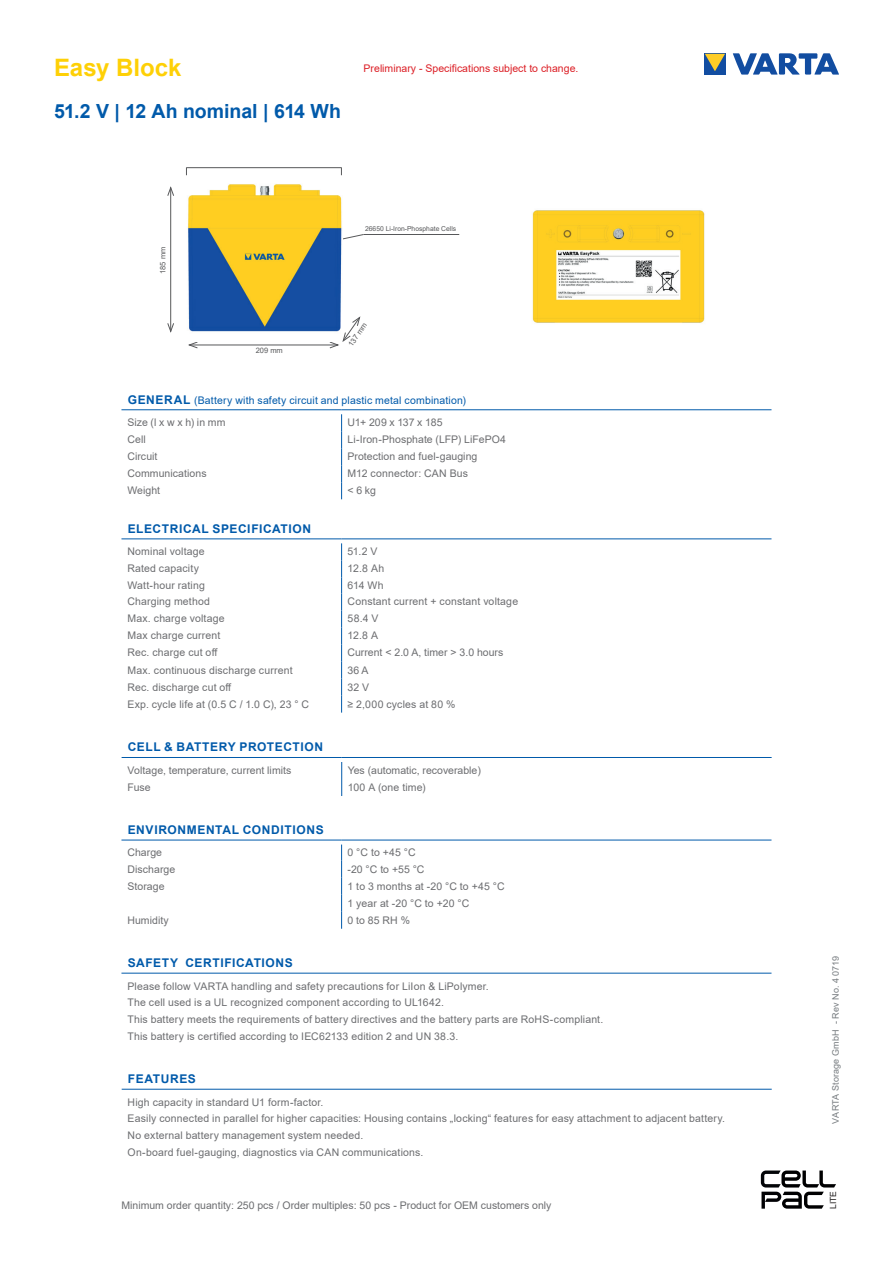
<style>
.page{position:relative;width:893px;height:1263px;background:#fff}
.page>*{position:absolute;margin:0;border:0;box-sizing:border-box;transform-origin:0 0}
.t1{font:700 24px "Arial";color:#fed006}
.t2{font:700 19.5px "Arial";color:#015aaa}
.t3{font:700 12px "Arial";letter-spacing:.05em;color:#015aaa}
.t4{font:10.5px/16.6px "Arial";letter-spacing:.015em;color:#6c6d70}
.t5{font:10.5px/22.4px "Arial";letter-spacing:.015em;color:#015aaa}
.t6{font:10.5px "Arial";color:#dc1f26}
.t7{font:10.5px "Arial";letter-spacing:-.01em;color:#6c6d70}
.t8{font:9px "Arial";letter-spacing:.02em;color:#767b7f}
.t9{font:8.55px "Arial";color:#231f20}
.t10{font:7.5px "Arial";color:#57585a}
.t11{font:6.75px "Arial";color:#57585a}
.s1{font-weight:700;font-size:12px}
.s2{color:#6c6d70}
</style>
<div class="page">
<hr style="left:122px;top:1089px;width:650px;height:1px;background:#015aaa">
<div style="left:704px;top:53px;width:22px;height:22px;background:#124da1"></div>
<svg style="left:705px;top:54px;width:20px;height:17px"></svg>
<svg style="left:733px;top:53px;width:106px;height:22px"></svg>
<hr style="left:121px;top:409px;width:221px;height:1px;background:#015aaa">
<hr style="left:342px;top:409px;width:429px;height:1px;background:#015aaa">
<svg style="left:341px;top:414px;width:1px;height:85px"></svg>
<hr style="left:122px;top:757px;width:220px;height:1px;background:#015aaa">
<hr style="left:342px;top:757px;width:430px;height:1px;background:#015aaa">
<svg style="left:341px;top:762px;width:1px;height:34px"></svg>
<hr style="left:121px;top:840px;width:221px;height:1px;background:#015aaa">
<hr style="left:342px;top:840px;width:429px;height:1px;background:#015aaa">
<svg style="left:341px;top:844px;width:1px;height:85px"></svg>
<hr style="left:121px;top:538px;width:221px;height:1px;background:#015aaa">
<hr style="left:342px;top:538px;width:429px;height:1px;background:#015aaa">
<svg style="left:341px;top:543px;width:1px;height:170px"></svg>
<hr style="left:121px;top:973px;width:650px;height:1px;background:#015aaa">
<img style="left:532px;top:210px;width:173px;height:113px">
<svg style="left:761px;top:1170px;width:75px;height:39px"></svg>
<hr style="left:186px;top:167px;width:155px;height:1px;background:#57585a">
<hr style="left:170px;top:188px;width:1px;height:143px;background:#57585a">
<svg style="left:167px;top:187px;width:7px;height:9px"></svg>
<svg style="left:167px;top:323px;width:7px;height:9px"></svg>
<hr style="left:189px;top:345px;width:149px;height:1px;background:#57585a">
<svg style="left:188px;top:342px;width:10px;height:6px"></svg>
<hr style="left:364px;top:234px;width:95px;height:1px;background:#57585a">
<svg style="left:343px;top:234px;width:21px;height:6px"></svg>
<img style="left:186px;top:169px;width:156px;height:163px">
<svg style="left:329px;top:317px;width:31px;height:31px"></svg>
<h1 class="t1" style="left:54px;top:50px;width:129px">Easy Block</h1>
<h2 class="t2" style="left:54px;top:97px;width:288px">51.2 V | 12 Ah nominal | 614 Wh</h2>
<p class="t6" style="left:364px;top:61px;width:216px">Preliminary - Specifications subject to change.</p>
<p class="t10" style="left:158px;top:274px;width:29px;rotate:-90deg">185 mm</p>
<p class="t10" style="left:256px;top:345px;width:29px">209 mm</p>
<p class="t11" style="left:365px;top:224px;width:93px">26650 Li-Iron-Phosphate Cells</p>
<p class="t10" style="left:346px;top:342px;width:29px;rotate:-55deg">137 mm</p>
<p class="t5" style="left:127px;top:389px;width:340px"><span class="s1">GENERAL</span> (Battery with safety circuit and plastic metal combination)<br><span class="s2">Size (l x w x h) in mm</span></p>
<p class="t7" style="left:348px;top:415px;width:97px">U1+ 209 x 137 x 185</p>
<p class="t4" style="left:127px;top:431px;width:20px">Cell</p>
<p class="t4" style="left:348px;top:431px;width:160px">Li-Iron-Phosphate (LFP) LiFePO4</p>
<p class="t4" style="left:127px;top:448px;width:32px">Circuit</p>
<p class="t4" style="left:348px;top:448px;width:131px">Protection and fuel-gauging</p>
<p class="t4" style="left:127px;top:465px;width:81px">Communications</p>
<p class="t4" style="left:348px;top:465px;width:122px">M12 connector: CAN Bus</p>
<p class="t4" style="left:127px;top:482px;width:34px">Weight</p>
<p class="t4" style="left:348px;top:482px;width:30px">&lt; 6 kg</p>
<p class="t3" style="left:128px;top:520px;width:185px">ELECTRICAL SPECIFICATION</p>
<p class="t4" style="left:127px;top:543px;width:79px">Nominal voltage</p>
<p class="t4" style="left:348px;top:543px;width:32px">51.2 V</p>
<p class="t4" style="left:127px;top:560px;width:73px">Rated capacity</p>
<p class="t4" style="left:348px;top:560px;width:38px">12.8 Ah</p>
<p class="t4" style="left:127px;top:577px;width:79px">Watt-hour rating</p>
<p class="t4" style="left:348px;top:577px;width:38px">614 Wh</p>
<p class="t4" style="left:127px;top:593px;width:84px">Charging method</p>
<p class="t4" style="left:348px;top:593px;width:172px">Constant current + constant voltage</p>
<p class="t4" style="left:127px;top:610px;width:99px">Max. charge voltage</p>
<p class="t4" style="left:348px;top:610px;width:33px">58.4 V</p>
<p class="t4" style="left:127px;top:627px;width:95px">Max charge current</p>
<p class="t4" style="left:348px;top:627px;width:32px">12.8 A</p>
<p class="t4" style="left:127px;top:644px;width:92px">Rec. charge cut off</p>
<p class="t4" style="left:348px;top:644px;width:157px">Current &lt; 2.0 A, timer &gt; 3.0 hours</p>
<p class="t4" style="left:127px;top:661px;width:167px">Max. continuous discharge current</p>
<p class="t4" style="left:348px;top:661px;width:23px">36 A</p>
<p class="t4" style="left:127px;top:678px;width:106px">Rec. discharge cut off</p>
<p class="t4" style="left:348px;top:678px;width:23px">32 V</p>
<p class="t4" style="left:127px;top:695px;width:183px">Exp. cycle life at (0.5 C / 1.0 C), 23 ° C</p>
<p class="t4" style="left:348px;top:695px;width:109px">≥ 2,000 cycles at 80 %</p>
<p class="t3" style="left:128px;top:739px;width:197px">CELL &amp; BATTERY PROTECTION</p>
<p class="t4" style="left:128px;top:762px;width:165px">Voltage, temperature, current limits</p>
<p class="t4" style="left:348px;top:762px;width:135px">Yes (automatic, recoverable)</p>
<p class="t4" style="left:128px;top:779px;width:25px">Fuse</p>
<p class="t4" style="left:348px;top:779px;width:80px">100 A (one time)</p>
<p class="t3" style="left:128px;top:821px;width:198px">ENVIRONMENTAL CONDITIONS</p>
<p class="t4" style="left:127px;top:844px;width:36px">Charge</p>
<p class="t4" style="left:348px;top:844px;width:70px">0 °C to +45 °C</p>
<p class="t4" style="left:127px;top:860px;width:49px">Discharge</p>
<p class="t4" style="left:348px;top:860px;width:78px">-20 °C to +55 °C</p>
<p class="t4" style="left:127px;top:877px;width:39px">Storage</p>
<p class="t4" style="left:348px;top:877px;width:159px">1 to 3 months at -20 °C to +45 °C<br>1 year at -20 °C to +20 °C</p>
<p class="t4" style="left:127px;top:911px;width:43px">Humidity</p>
<p class="t4" style="left:348px;top:911px;width:64px">0 to 85 RH %</p>
<p class="t3" style="left:128px;top:954px;width:167px">SAFETY CERTIFICATIONS</p>
<p class="t4" style="left:127px;top:977px;width:477px">Please follow VARTA handling and safety precautions for LiIon &amp; LiPolymer.<br>The cell used is a UL recognized component according to UL1642.<br>This battery meets the requirements of battery directives and the battery parts are RoHS-compliant.<br>This battery is certified according to IEC62133 edition 2 and UN 38.3.</p>
<p class="t3" style="left:128px;top:1070px;width:70px">FEATURES</p>
<p class="t4" style="left:128px;top:1093px;width:599px">High capacity in standard U1 form-factor.<br>Easily connected in parallel for higher capacities: Housing contains „locking“ features for easy attachment to adjacent battery.<br>No external battery management system needed.<br>On-board fuel-gauging, diagnostics via CAN communications.</p>
<p class="t8" style="left:830px;top:1123px;width:169px;rotate:-90deg">VARTA Storage GmbH - Rev No. 4 0719</p>
<p class="t4" style="left:121px;top:1197px;width:432px">Minimum order quantity: 250 pcs / Order multiples: 50 pcs - Product for OEM customers only</p>
<p class="t9" style="left:828px;top:1209px;width:20px;rotate:-90deg">LITE</p>
</div>
